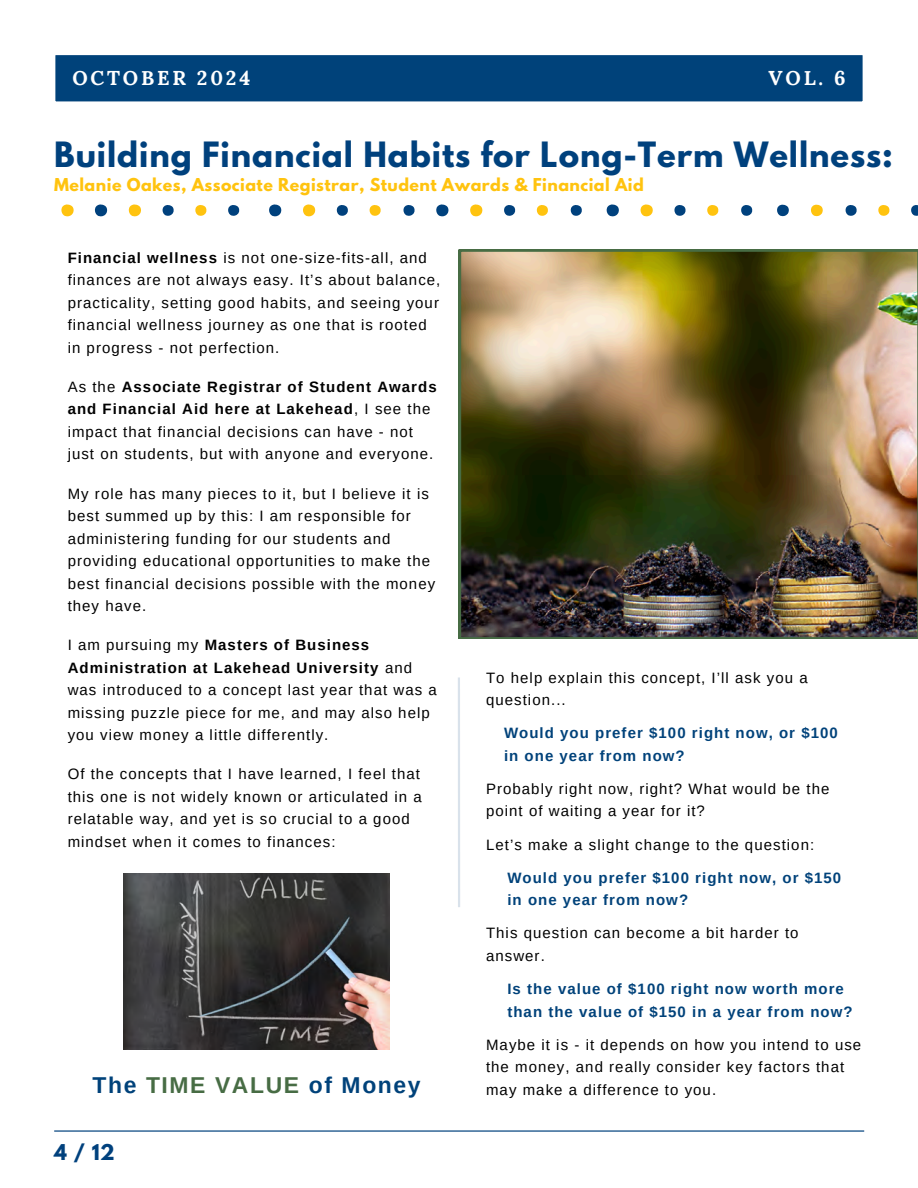
<style>
.page{position:relative;width:918px;height:1188px;background:#fff}
.page>*{position:absolute;margin:0;border:0;box-sizing:border-box;transform-origin:0 0}
.t1{font:700 30.9px "League Spartan";letter-spacing:.03em;color:#00417d}
.t2{font:700 22.95px "Arimo";letter-spacing:.07em;color:#00427a}
.t3{font:700 19.95px "Lora";letter-spacing:.14em;color:#fff}
.t4{font:700 19.35px "League Spartan";color:#00417d}
.t5{font:700 15.75px "League Spartan";letter-spacing:.03em;color:#ffc30f}
.t6{font:15px/22.5px "Arimo";letter-spacing:.07em;color:#000}
.t7{font:700 15px/22.5px "Arimo";letter-spacing:.07em;color:#00427a}
.s1{font-weight:700}
.s2{color:#476c44}
</style>
<div class="page">
<div style="left:55px;top:55px;width:808px;height:47px;background:#00427a"></div>
<svg style="left:129px;top:204px;width:12px;height:12px"></svg>
<svg style="left:163px;top:205px;width:11px;height:11px"></svg>
<svg style="left:195px;top:205px;width:12px;height:11px"></svg>
<svg style="left:95px;top:204px;width:12px;height:12px"></svg>
<svg style="left:228px;top:205px;width:11px;height:11px"></svg>
<svg style="left:303px;top:204px;width:12px;height:12px"></svg>
<svg style="left:337px;top:205px;width:11px;height:11px"></svg>
<svg style="left:370px;top:205px;width:11px;height:11px"></svg>
<svg style="left:269px;top:204px;width:12px;height:12px"></svg>
<svg style="left:403px;top:205px;width:12px;height:11px"></svg>
<svg style="left:470px;top:204px;width:13px;height:12px"></svg>
<svg style="left:504px;top:205px;width:11px;height:11px"></svg>
<svg style="left:537px;top:205px;width:11px;height:11px"></svg>
<svg style="left:436px;top:204px;width:13px;height:12px"></svg>
<svg style="left:571px;top:205px;width:11px;height:11px"></svg>
<svg style="left:641px;top:204px;width:12px;height:12px"></svg>
<svg style="left:674px;top:205px;width:12px;height:11px"></svg>
<svg style="left:707px;top:205px;width:11px;height:11px"></svg>
<svg style="left:607px;top:204px;width:12px;height:12px"></svg>
<svg style="left:741px;top:205px;width:11px;height:11px"></svg>
<svg style="left:811px;top:204px;width:12px;height:12px"></svg>
<svg style="left:777px;top:204px;width:12px;height:12px"></svg>
<svg style="left:846px;top:205px;width:11px;height:11px"></svg>
<svg style="left:878px;top:205px;width:12px;height:11px"></svg>
<svg style="left:911px;top:205px;width:7px;height:11px"></svg>
<svg style="left:61px;top:204px;width:13px;height:12px"></svg>
<img style="left:459px;top:250px;width:459px;height:389px">
<img style="left:124px;top:873px;width:265px;height:177px">
<hr style="left:458px;top:677px;width:2px;height:230px;background:#00417d">
<hr style="left:54px;top:1130px;width:810px;height:2px;background:#00417d">
<h3 class="t3" style="left:72px;top:65px;width:179px">OCTOBER 2024</h3>
<h3 class="t3" style="left:769px;top:65px;width:78px">VOL. 6</h3>
<p class="t1" style="left:54px;top:139px;width:840px">Building Financial Habits for Long-Term Wellness:</p>
<p class="t5" style="left:54px;top:177px;width:591px">Melanie Oakes, Associate Registrar, Student Awards &amp; Financial Aid</p>
<h5 class="t6" style="left:68px;top:246px;width:374px"><span class="s1">Financial wellness</span> is not one-size-fits-all, and finances are not always easy. It’s about balance, practicality, setting good habits, and seeing your financial wellness journey as one that is rooted in progress - not perfection.</h5>
<p class="t6" style="left:68px;top:376px;width:371px">As the <span class="s1">Associate Registrar of Student Awards and Financial Aid here at Lakehead</span>, I see the impact that financial decisions can have - not just on students, but with anyone and everyone.</p>
<p class="t6" style="left:68px;top:482px;width:369px">My role has many pieces to it, but I believe it is best summed up by this: I am responsible for administering funding for our students and providing educational opportunities to make the best financial decisions possible with the money they have.</p>
<p class="t6" style="left:68px;top:634px;width:371px">I am pursuing my <span class="s1">Masters of Business Administration at Lakehead University</span> and was introduced to a concept last year that was a missing puzzle piece for me, and may also help you view money a little differently.</p>
<p class="t6" style="left:68px;top:763px;width:356px">Of the concepts that I have learned, I feel that this one is not widely known or articulated in a relatable way, and yet is so crucial to a good mindset when it comes to finances:</p>
<p class="t2" style="left:93px;top:1072px;width:330px">The <span class="s2">TIME VALUE</span> of Money</p>
<p class="t4" style="left:54px;top:1142px;width:62px">4 / 12</p>
<p class="t6" style="left:486px;top:666px;width:323px">To help explain this concept, I’ll ask you a question...</p>
<p class="t7" style="left:504px;top:722px;width:335px">Would you prefer $100 right now, or $100 in one year from now?</p>
<p class="t6" style="left:486px;top:777px;width:345px">Probably right now, right? What would be the point of waiting a year for it?</p>
<p class="t6" style="left:486px;top:833px;width:330px">Let’s make a slight change to the question:</p>
<p class="t7" style="left:507px;top:866px;width:335px">Would you prefer $100 right now, or $150 in one year from now?</p>
<p class="t6" style="left:486px;top:922px;width:314px">This question can become a bit harder to answer.</p>
<p class="t7" style="left:507px;top:978px;width:347px">Is the value of $100 right now worth more than the value of $150 in a year from now?</p>
<p class="t6" style="left:486px;top:1033px;width:377px">Maybe it is - it depends on how you intend to use the money, and really consider key factors that may make a difference to you.</p>
</div>
